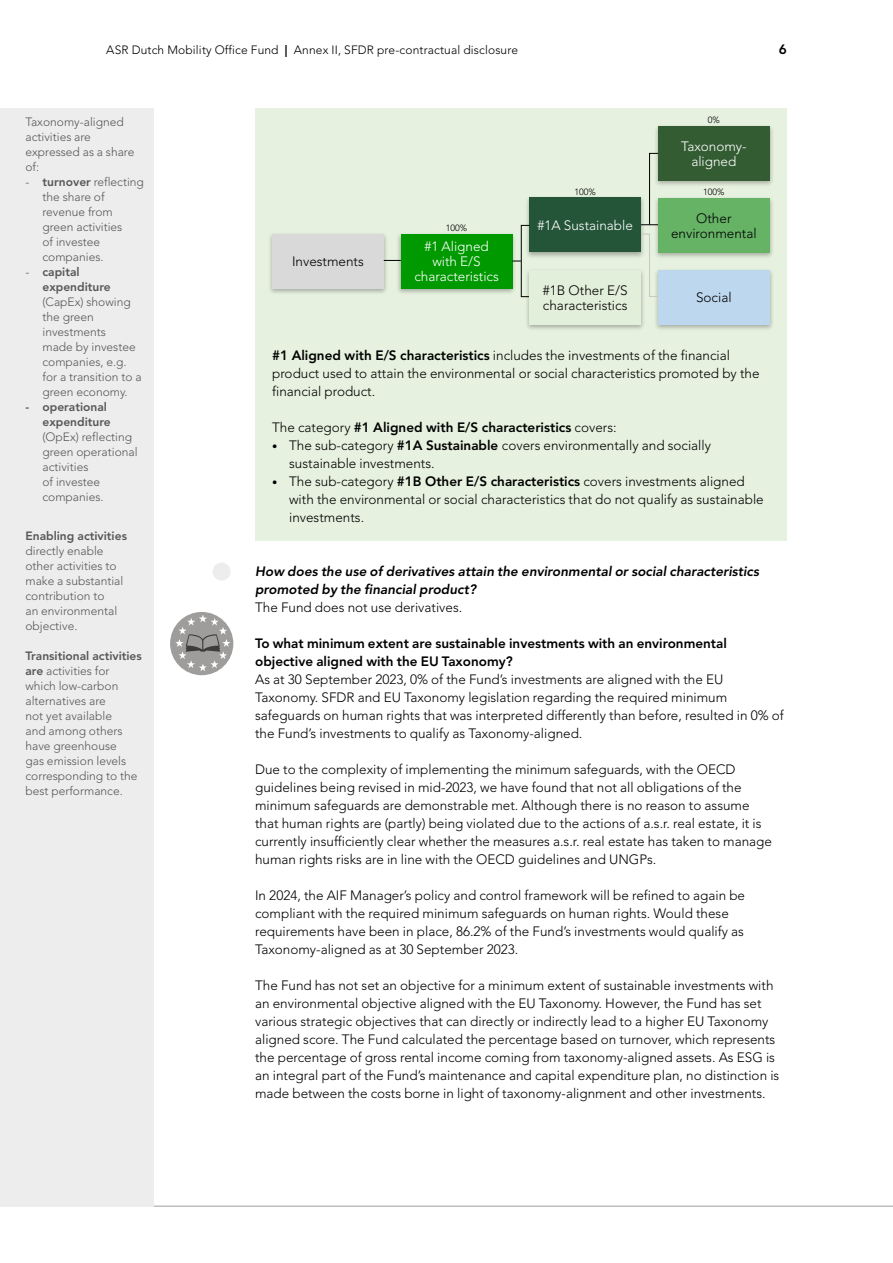
<style>
.page{position:relative;width:893px;height:1263px;background:#fff}
.page>*{position:absolute;margin:0;border:0;box-sizing:border-box;transform-origin:0 0}
.t1{font:300 13.5px/18px "Avenir LT Std";color:#000}
.t2{font:800 13.5px/18px "Avenir LT Std";color:#000}
.t3{font:italic 800 13.5px/18px "Avenir LT Std";color:#000}
.t4{font:300 13.5px/15px "Avenir LT Std";color:#fff;text-align:center}
.t5{font:300 12px/15px "Avenir LT Std";color:#575756}
.t6{font:300 12px "Avenir LT Std";letter-spacing:.01em;color:#000}
.t7{font:800 12px/15px "Avenir LT Std";color:#575756}
.t8{font:300 9px "Avenir LT Std";color:#000}
.s1{font-weight:800}
.s2{font-weight:300}
.s3{font-size:10.5px}
</style>
<div class="page">
<hr style="left:0;top:1206px;width:893px;height:1px;background:#9d9d9c">
<div style="left:255px;top:108px;width:532px;height:432px;background:#e6f1df"></div>
<div style="left:396px;top:232px;width:121px;height:63px;background:#000;opacity:.3"></div>
<div style="left:401px;top:234px;width:111px;height:54px;background:#090"></div>
<div style="left:267px;top:232px;width:121px;height:63px;background:#000;opacity:.3"></div>
<div style="left:272px;top:234px;width:112px;height:54px;background:#d9d9d9"></div>
<div style="left:525px;top:268px;width:121px;height:63px;background:#000;opacity:.3"></div>
<div style="left:529px;top:270px;width:112px;height:54px;background:#e2efda"></div>
<div style="left:525px;top:195px;width:121px;height:64px;background:#000;opacity:.3"></div>
<div style="left:529px;top:197px;width:112px;height:55px;background:#245539"></div>
<div style="left:653px;top:196px;width:121px;height:63px;background:#000;opacity:.3"></div>
<div style="left:658px;top:198px;width:112px;height:54px;background:#66b366"></div>
<div style="left:653px;top:124px;width:121px;height:63px;background:#000;opacity:.3"></div>
<div style="left:658px;top:126px;width:112px;height:54px;background:#335c33"></div>
<div style="left:653px;top:268px;width:121px;height:63px;background:#000;opacity:.3"></div>
<div style="left:658px;top:270px;width:112px;height:54px;background:#bdd7ee"></div>
<svg style="left:384px;top:260px;width:17px;height:1px"></svg>
<svg style="left:512px;top:225px;width:18px;height:72px"></svg>
<svg style="left:641px;top:153px;width:18px;height:72px"></svg>
<svg style="left:640px;top:233px;width:19px;height:64px"></svg>
<div style="left:213px;top:563px;width:18px;height:18px;background:#ededed;border-radius:50%"></div>
<div style="left:170px;top:612px;width:63px;height:63px;background:#9e9d9c;border-radius:50%"></div>
<svg style="left:175px;top:614px;width:56px;height:57px"></svg>
<div style="left:0;top:108px;width:153px;height:1098px;background:#ededed"></div>
<p class="t6" style="left:106px;top:43px;width:413px">ASR Dutch Mobility Office Fund <span class="s1">|</span> Annex II, SFDR pre-contractual disclosure</p>
<p class="t2" style="left:779px;top:40px;width:9px">6</p>
<p class="t5" style="left:26px;top:114px;width:110px">Taxonomy-aligned activities are expressed as a share of:</p>
<p class="t5" style="left:43px;top:174px;width:103px;text-indent:-17px">- <span class="s1">turnover</span> reflecting the share of revenue from green activities<br>of investee companies.</p>
<p class="t7" style="left:43px;top:264px;width:70px;text-indent:-17px"><span class="s2">-</span> capital expenditure</p>
<p class="t5" style="left:43px;top:294px;width:101px">(CapEx) showing the green investments<br>made by investee companies, e.g. for a transition to a green economy.</p>
<p class="t7" style="left:43px;top:399px;width:70px;text-indent:-17px">- operational expenditure</p>
<p class="t5" style="left:43px;top:429px;width:97px">(OpEx) reflecting green operational activities<br>of investee companies.</p>
<p class="t7" style="left:26px;top:528px;width:103px">Enabling activities</p>
<p class="t5" style="left:26px;top:543px;width:99px">directly enable other activities to make a substantial contribution to<br>an environmental objective.</p>
<p class="t5" style="left:26px;top:648px;width:118px"><span class="s1">Transitional activities are</span> activities for which low-carbon alternatives are<br>not yet available<br>and among others have greenhouse<br>gas emission levels corresponding to the best performance.</p>
<p class="t8" style="left:708px;top:115px;width:14px">0%</p>
<p class="t4" style="left:681px;top:138px;width:67px">Taxonomy&shy;aligned</p>
<p class="t1" style="left:292px;top:252px;width:73px">Investments</p>
<p class="t8" style="left:446px;top:223px;width:23px">100%</p>
<p class="t4" style="left:414px;top:239px;width:86px">#1 Aligned with E/S characteristics</p>
<p class="t8" style="left:574px;top:187px;width:23px">100%</p>
<p class="t8" style="left:703px;top:187px;width:23px">100%</p>
<p class="t4" style="left:537px;top:218px;width:97px">#1A Sustainable</p>
<p class="t1" style="left:671px;top:210px;width:87px;line-height:15px;text-align:center">Other environmental</p>
<p class="t1" style="left:543px;top:283px;width:86px;line-height:15px">#1B Other E/S characteristics</p>
<p class="t1" style="left:696px;top:288px;width:37px">Social</p>
<p class="t1" style="left:272px;top:346px;width:489px"><span class="s1">#1 Aligned with E/S characteristics</span> includes the investments of the financial product used to attain the environmental or social characteristics promoted by the financial product.</p>
<p class="t2" style="left:272px;top:418px;width:346px"><span class="s2">The category</span> #1 Aligned with E/S characteristics <span class="s2">covers:</span></p>
<p class="t1" style="left:289px;top:436px;width:423px;text-indent:-17px"><span class="s3">•</span> The sub-category <span class="s1">#1A Sustainable</span> covers environmentally and socially sustainable investments.</p>
<p class="t1" style="left:289px;top:472px;width:476px;text-indent:-17px"><span class="s3">•</span> The sub-category <span class="s1">#1B Other E/S characteristics</span> covers investments aligned with the environmental or social characteristics that do not qualify as sustainable investments.</p>
<p class="t3" style="left:255px;top:563px;width:505px">How does the use of derivatives attain the environmental or social characteristics promoted by the financial product?</p>
<p class="t1" style="left:255px;top:598px;width:209px">The Fund does not use derivatives.</p>
<p class="t2" style="left:255px;top:634px;width:473px">To what minimum extent are sustainable investments with an environmental objective aligned with the EU Taxonomy?</p>
<p class="t1" style="left:255px;top:670px;width:530px">As at 30 September 2023, 0% of the Fund’s investments are aligned with the EU Taxonomy. SFDR and EU Taxonomy legislation regarding the required minimum safeguards on human rights that was interpreted differently than before, resulted in 0% of the Fund’s investments to qualify as Taxonomy-aligned.</p>
<p class="t1" style="left:255px;top:760px;width:518px">Due to the complexity of implementing the minimum safeguards, with the OECD guidelines being revised in mid-2023, we have found that not all obligations of the minimum safeguards are demonstrable met. Although there is no reason to assume that human rights are (partly) being violated due to the actions of a.s.r. real estate, it is currently insufficiently clear whether the measures a.s.r. real estate has taken to manage human rights risks are in line with the OECD guidelines and UNGPs.</p>
<p class="t1" style="left:255px;top:886px;width:491px">In 2024, the AIF Manager’s policy and control framework will be refined to again be compliant with the required minimum safeguards on human rights. Would these requirements have been in place, 86.2% of the Fund’s investments would qualify as Taxonomy-aligned as at 30 September 2023.</p>
<p class="t1" style="left:255px;top:976px;width:526px">The Fund has not set an objective for a minimum extent of sustainable investments with an environmental objective aligned with the EU Taxonomy. However, the Fund has set various strategic objectives that can directly or indirectly lead to a higher EU Taxonomy aligned score. The Fund calculated the percentage based on turnover, which represents the percentage of gross rental income coming from taxonomy-aligned assets. As ESG is an integral part of the Fund’s maintenance and capital expenditure plan, no distinction is made between the costs borne in light of taxonomy-alignment and other investments.</p>
</div>
